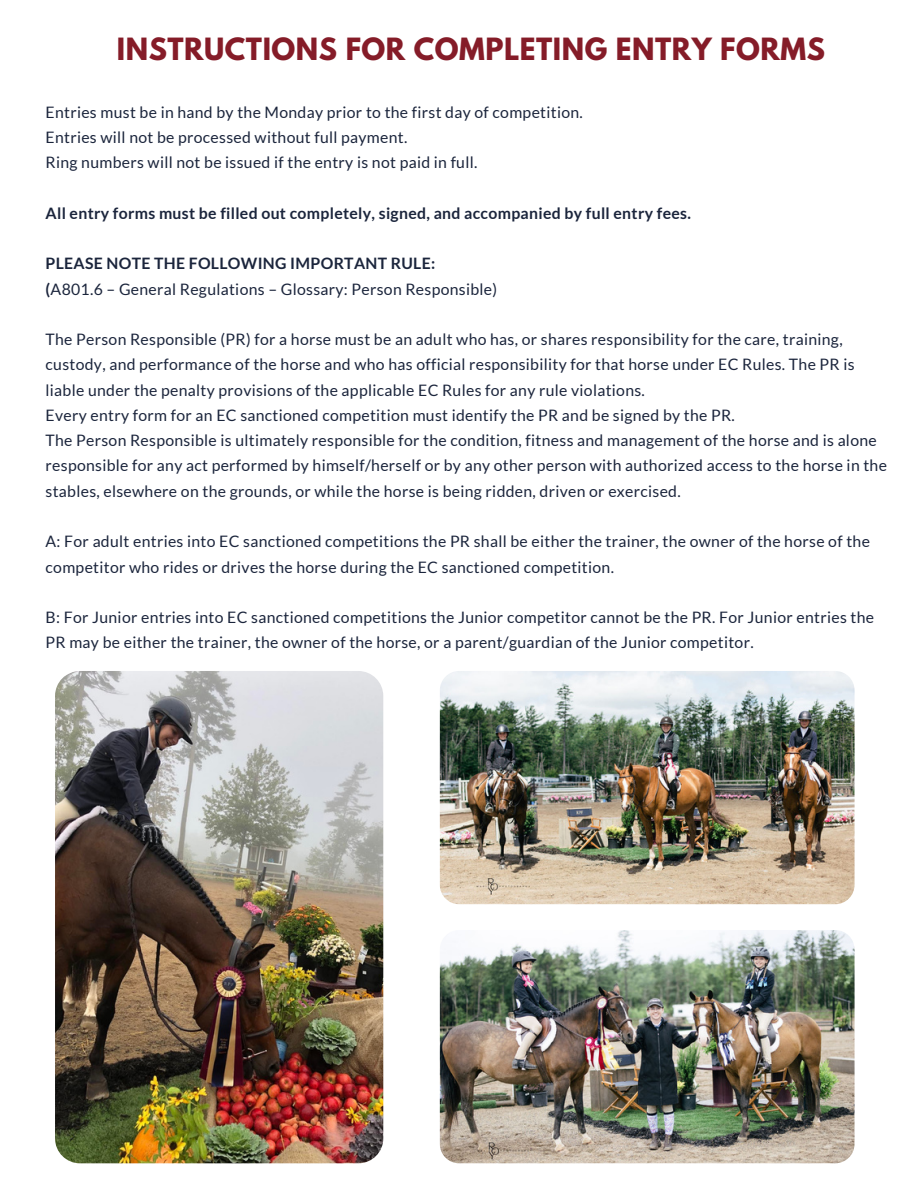
<style>
.page{position:relative;width:918px;height:1188px;background:#fff}
.page>*{position:absolute;margin:0;border:0;box-sizing:border-box;transform-origin:0 0}
.t1{font:700 27.15px "League Spartan";letter-spacing:.02em;color:#851c28}
.t2{font:15.75px/25.3px "Lato";letter-spacing:.02em;color:#1b253c}
.t3{font:700 15.75px "Lato";letter-spacing:.02em;color:#1b253c}
.s1{font-weight:700}
</style>
<div class="page">
<img style="left:55px;top:671px;width:328px;height:492px;border-radius:25px">
<img style="left:440px;top:930px;width:415px;height:233px;border-radius:19px">
<img style="left:440px;top:671px;width:415px;height:233px;border-radius:19px">
<p class="t1" style="left:117px;top:36px;width:710px">INSTRUCTIONS FOR COMPLETING ENTRY FORMS</p>
<p class="t2" style="left:46px;top:99px;width:539px">Entries must be in hand by the Monday prior to the first day of competition.</p>
<p class="t2" style="left:46px;top:124px;width:363px">Entries will not be processed without full payment.</p>
<p class="t2" style="left:46px;top:149px;width:433px">Ring numbers will not be issued if the entry is not paid in full.</p>
<p class="t3" style="left:46px;top:203px;width:647px">All entry forms must be filled out completely, signed, and accompanied by full entry fees.</p>
<p class="t3" style="left:46px;top:254px;width:391px">PLEASE NOTE THE FOLLOWING IMPORTANT RULE:</p>
<p class="t2" style="left:46px;top:276px;width:453px"><span class="s1">(</span>A801.6 – General Regulations – Glossary: Person Responsible)</p>
<p class="t2" style="left:46px;top:326px;width:811px">The Person Responsible (PR) for a horse must be an adult who has, or shares responsibility for the care, training, custody, and performance of the horse and who has official responsibility for that horse under EC Rules. The PR is liable under the penalty provisions of the applicable EC Rules for any rule violations.</p>
<p class="t2" style="left:46px;top:402px;width:691px">Every entry form for an EC sanctioned competition must identify the PR and be signed by the PR.</p>
<p class="t2" style="left:46px;top:427px;width:843px">The Person Responsible is ultimately responsible for the condition, fitness and management of the horse and is alone responsible for any act performed by himself/herself or by any other person with authorized access to the horse in the stables, elsewhere on the grounds, or while the horse is being ridden, driven or exercised.</p>
<p class="t2" style="left:46px;top:529px;width:826px">A: For adult entries into EC sanctioned competitions the PR shall be either the trainer, the owner of the horse of the competitor who rides or drives the horse during the EC sanctioned competition.</p>
<p class="t2" style="left:46px;top:604px;width:830px">B: For Junior entries into EC sanctioned competitions the Junior competitor cannot be the PR. For Junior entries the<br>PR may be either the trainer, the owner of the horse, or a parent/guardian of the Junior competitor.</p>
</div>
